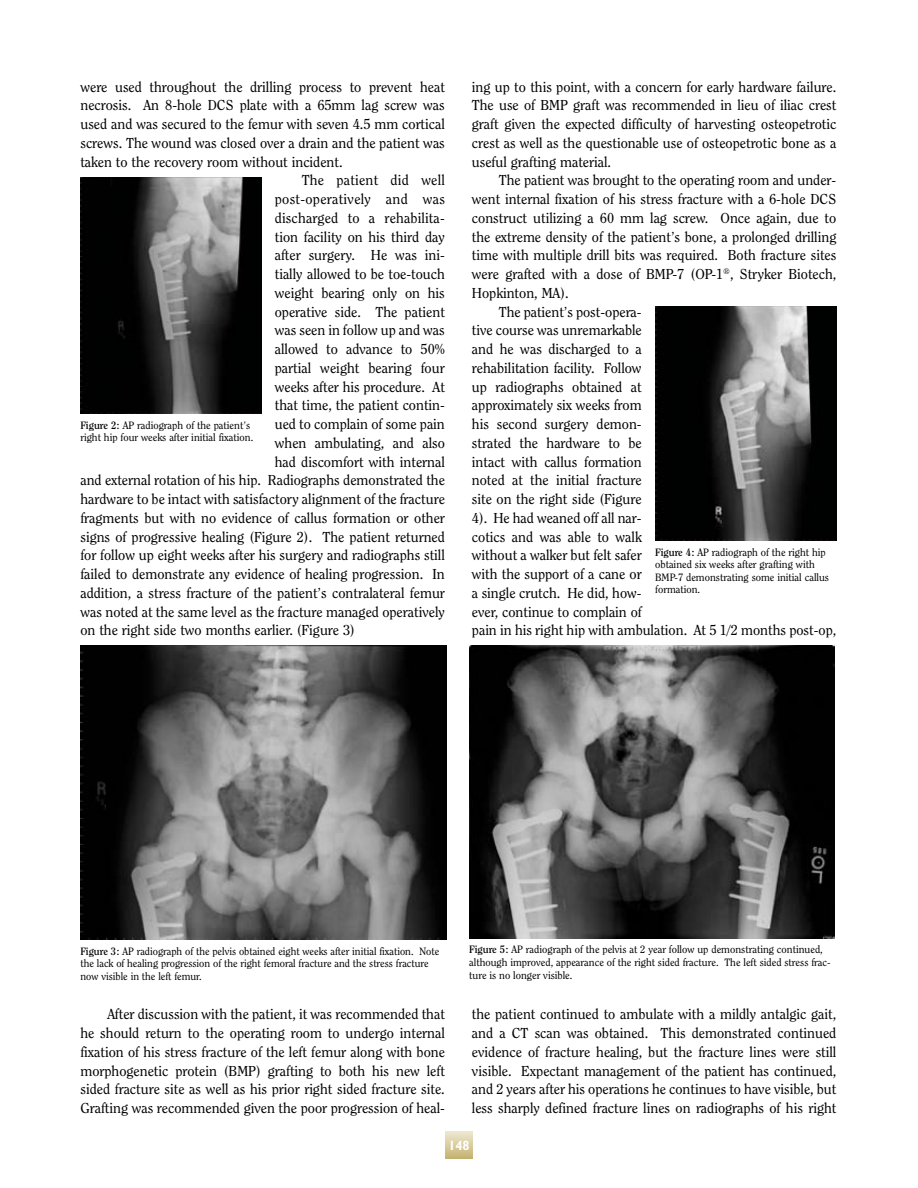
<style>
.page{position:relative;width:918px;height:1188px;background:#fff}
.page>*{position:absolute;margin:0;border:0;box-sizing:border-box;transform-origin:0 0}
.t1{font:14.25px/18.8px "Clearface IT Cby BT";color:#000;text-align:justify}
.t2{font:14.25px "Clearface IT Cby BT";letter-spacing:.02em;color:#000}
.t3{font:700 13.5px "Gill Sans";color:#fff;scale:.95 1}
.t4{font:10.5px/12.6px "Clearface IT Cby BT";color:#000}
.s1{font-weight:700}
</style>
<div class="page">
<svg style="left:446px;top:1132px;width:26px;height:27px"></svg>
<img style="left:469px;top:645px;width:366px;height:294px">
<img style="left:80px;top:178px;width:181px;height:236px">
<img style="left:81px;top:645px;width:365px;height:295px">
<img style="left:655px;top:306px;width:181px;height:235px">
<p class="t1" style="left:80px;top:77px;width:366px">were used throughout the drilling process to prevent heat</p>
<p class="t1" style="left:80px;top:96px;width:366px">necrosis. An 8-hole DCS plate with a 65mm lag screw was</p>
<p class="t1" style="left:80px;top:115px;width:366px">used and was secured to the femur with seven 4.5 mm cortical</p>
<p class="t1" style="left:80px;top:133px;width:366px">screws. The wound was closed over a drain and the patient was</p>
<p class="t1" style="left:80px;top:152px;width:264px">taken to the recovery room without incident.</p>
<p class="t1" style="left:302px;top:171px;width:145px">The patient did well</p>
<p class="t2" style="left:275px;top:190px;width:172px">post-operatively and was</p>
<p class="t1" style="left:275px;top:208px;width:172px">discharged to a rehabilita-</p>
<p class="t1" style="left:275px;top:227px;width:172px">tion facility on his third day</p>
<p class="t1" style="left:275px;top:246px;width:172px">after surgery. He was ini-</p>
<p class="t1" style="left:275px;top:265px;width:172px">tially allowed to be toe-touch</p>
<p class="t1" style="left:275px;top:283px;width:172px">weight bearing only on his</p>
<p class="t1" style="left:275px;top:302px;width:172px">operative side. The patient</p>
<p class="t1" style="left:275px;top:321px;width:172px">was seen in follow up and was</p>
<p class="t1" style="left:275px;top:340px;width:172px">allowed to advance to 50%</p>
<p class="t1" style="left:275px;top:358px;width:171px">partial weight bearing four</p>
<p class="t1" style="left:275px;top:377px;width:172px">weeks after his procedure. At</p>
<p class="t1" style="left:275px;top:396px;width:172px">that time, the patient contin-</p>
<p class="t1" style="left:275px;top:415px;width:172px">ued to complain of some pain</p>
<p class="t1" style="left:275px;top:433px;width:172px">when ambulating, and also</p>
<p class="t1" style="left:275px;top:452px;width:172px">had discomfort with internal</p>
<p class="t1" style="left:80px;top:471px;width:366px">and external rotation of his hip. Radiographs demonstrated the</p>
<p class="t1" style="left:80px;top:490px;width:366px">hardware to be intact with satisfactory alignment of the fracture</p>
<p class="t1" style="left:80px;top:508px;width:366px">fragments but with no evidence of callus formation or other</p>
<p class="t1" style="left:80px;top:527px;width:366px">signs of progressive healing (Figure 2). The patient returned</p>
<p class="t1" style="left:80px;top:546px;width:366px">for follow up eight weeks after his surgery and radiographs still</p>
<p class="t1" style="left:80px;top:565px;width:366px">failed to demonstrate any evidence of healing progression. In</p>
<p class="t1" style="left:80px;top:583px;width:366px">addition, a stress fracture of the patient’s contralateral femur</p>
<p class="t1" style="left:80px;top:602px;width:366px">was noted at the same level as the fracture managed operatively</p>
<p class="t1" style="left:80px;top:621px;width:276px">on the right side two months earlier. (Figure 3)</p>
<p class="t4" style="left:80px;top:419px;width:174px"><span class="s1">Figure 2:</span> AP radiograph of the patient’s right hip four weeks after initial fixation.</p>
<p class="t1" style="left:472px;top:77px;width:366px">ing up to this point, with a concern for early hardware failure.<br>The use of BMP graft was recommended in lieu of iliac crest graft given the expected difficulty of harvesting osteopetrotic crest as well as the questionable use of osteopetrotic bone as a useful grafting material.</p>
<p class="t1" style="left:499px;top:171px;width:339px">The patient was brought to the operating room and under-</p>
<p class="t1" style="left:472px;top:190px;width:366px">went internal fixation of his stress fracture with a 6-hole DCS</p>
<p class="t1" style="left:472px;top:208px;width:366px">construct utilizing a 60 mm lag screw. Once again, due to</p>
<p class="t1" style="left:472px;top:227px;width:366px">the extreme density of the patient’s bone, a prolonged drilling</p>
<p class="t1" style="left:472px;top:246px;width:366px">time with multiple drill bits was required. Both fracture sites</p>
<p class="t1" style="left:472px;top:265px;width:366px">were grafted with a dose of BMP-7 (OP-1<sup>®</sup>, Stryker Biotech,</p>
<p class="t1" style="left:472px;top:283px;width:98px">Hopkinton, MA).</p>
<p class="t1" style="left:499px;top:302px;width:144px">The patient’s post-opera-</p>
<p class="t1" style="left:472px;top:321px;width:171px">tive course was unremarkable</p>
<p class="t1" style="left:472px;top:340px;width:171px">and he was discharged to a</p>
<p class="t1" style="left:472px;top:358px;width:171px">rehabilitation facility. Follow</p>
<p class="t1" style="left:472px;top:377px;width:171px">up radiographs obtained at</p>
<p class="t1" style="left:472px;top:396px;width:171px">approximately six weeks from</p>
<p class="t1" style="left:472px;top:415px;width:171px">his second surgery demon-</p>
<p class="t1" style="left:472px;top:433px;width:171px">strated the hardware to be</p>
<p class="t1" style="left:472px;top:452px;width:171px">intact with callus formation</p>
<p class="t1" style="left:472px;top:471px;width:171px">noted at the initial fracture</p>
<p class="t1" style="left:472px;top:490px;width:171px">site on the right side (Figure</p>
<p class="t1" style="left:472px;top:508px;width:171px">4). He had weaned off all nar-</p>
<p class="t1" style="left:472px;top:527px;width:171px">cotics and was able to walk</p>
<p class="t1" style="left:472px;top:546px;width:171px">without a walker but felt safer</p>
<p class="t1" style="left:472px;top:565px;width:171px">with the support of a cane or</p>
<p class="t1" style="left:472px;top:583px;width:171px">a single crutch. He did, how-</p>
<p class="t1" style="left:472px;top:602px;width:171px">ever, continue to complain of</p>
<p class="t1" style="left:472px;top:621px;width:366px">pain in his right hip with ambulation. At 5 1/2 months post-op,</p>
<p class="t4" style="left:655px;top:546px;width:175px"><span class="s1">Figure 4:</span> AP radiograph of the right hip obtained six weeks after grafting with<br>BMP-7 demonstrating some initial callus formation.</p>
<p class="t4" style="left:81px;top:945px;width:360px"><span class="s1">Figure 3:</span> AP radiograph of the pelvis obtained eight weeks after initial fixation. Note the lack of healing progression of the right femoral fracture and the stress fracture now visible in the left femur.</p>
<p class="t1" style="left:80px;top:1005px;width:366px;text-indent:27px">After discussion with the patient, it was recommended that he should return to the operating room to undergo internal fixation of his stress fracture of the left femur along with bone morphogenetic protein (BMP) grafting to both his new left sided fracture site as well as his prior right sided fracture site.<br>Grafting was recommended given the poor progression of heal-</p>
<p class="t4" style="left:469px;top:943px;width:363px"><span class="s1">Figure 5:</span> AP radiograph of the pelvis at 2 year follow up demonstrating continued, although improved, appearance of the right sided fracture. The left sided stress frac&shy;ture is no longer visible.</p>
<p class="t1" style="left:472px;top:1005px;width:366px">the patient continued to ambulate with a mildly antalgic gait, and a CT scan was obtained. This demonstrated continued evidence of fracture healing, but the fracture lines were still visible. Expectant management of the patient has continued, and 2 years after his operations he continues to have visible, but less sharply defined fracture lines on radiographs of his right</p>
<p class="t3" style="left:448px;top:1137px;width:23px">148</p>
</div>
